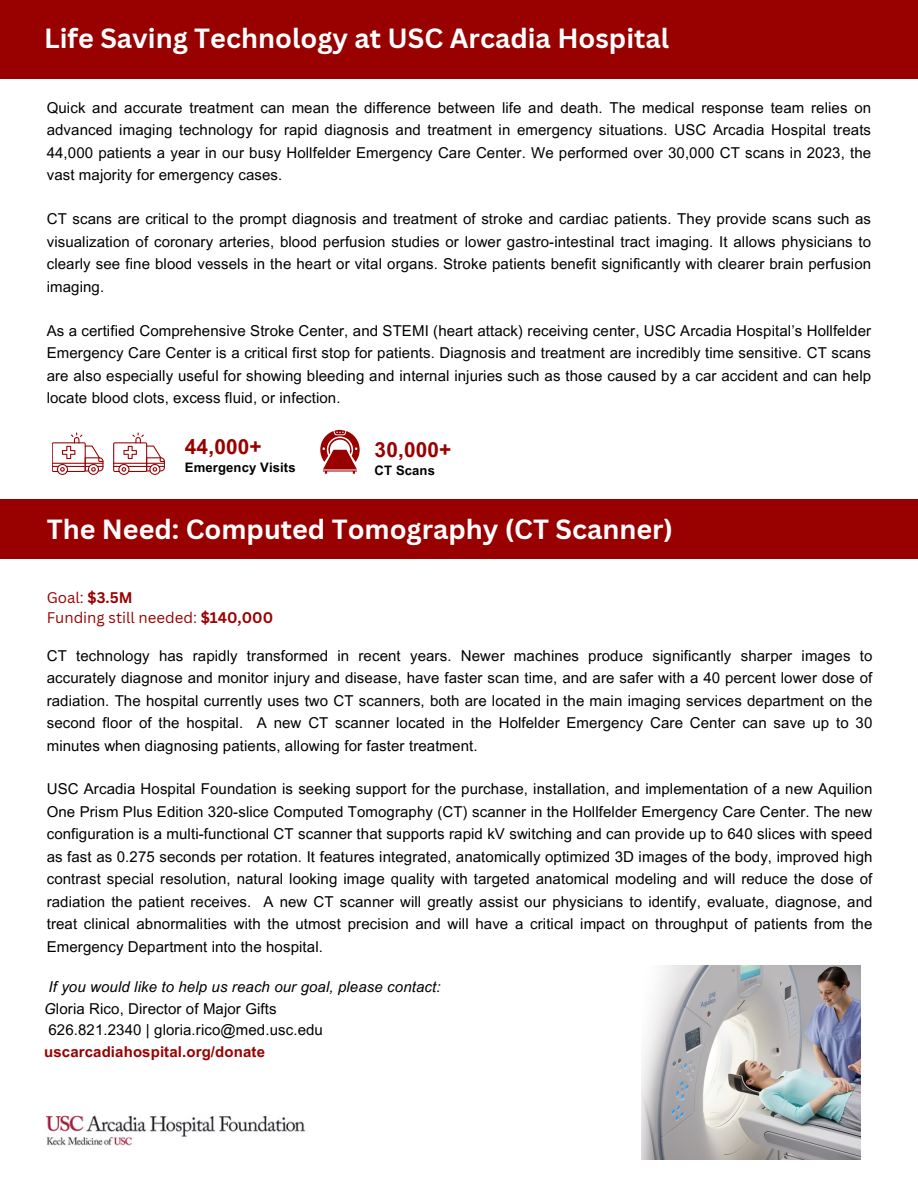
<style>
.page{position:relative;width:918px;height:1188px;background:#fff}
.page>*{position:absolute;margin:0;border:0;box-sizing:border-box;transform-origin:0 0}
.t1{font:700 27px "Canva Sans";color:#fff}
.t2{font:700 20.85px "Arial MT Pro";letter-spacing:.01em;color:#900}
.t3{font:15px/22.5px "Arial MT Pro";letter-spacing:.01em;color:#000;text-align:justify}
.t4{font:italic 15px "Arial MT Pro";letter-spacing:.01em;color:#000}
.t5{font:15px "Canva Sans";color:#900}
.t6{font:700 15px "Arial MT Pro";letter-spacing:.01em;color:#900}
.t7{font:700 13.05px "Arial MT Pro";letter-spacing:.01em;color:#000}
.s1{font-weight:700}
.s2{font-style:italic}
</style>
<div class="page">
<img style="left:45px;top:1115px;width:260px;height:31px">
<div style="left:0;top:0;width:918px;height:79px;background:#900"></div>
<div style="left:0;top:500px;width:918px;height:59px;background:#900"></div>
<img style="left:641px;top:966px;width:220px;height:193px">
<svg style="left:52px;top:432px;width:51px;height:43px"></svg>
<svg style="left:113px;top:432px;width:52px;height:43px"></svg>
<svg style="left:320px;top:430px;width:40px;height:44px"></svg>
<p class="t1" style="left:44px;top:19px;width:627px">Life Saving Technology at USC Arcadia Hospital</p>
<p class="t3" style="left:47px;top:98px;width:826px">Quick and accurate treatment can mean the difference between life and death. The medical response team relies on advanced imaging technology for rapid diagnosis and treatment in emergency situations. USC Arcadia Hospital treats 44,000 patients a year in our busy Hollfelder Emergency Care Center. We performed over 30,000 CT scans in 2023, the vast majority for emergency cases.</p>
<p class="t3" style="left:47px;top:210px;width:826px">CT scans are critical to the prompt diagnosis and treatment of stroke and cardiac patients. They provide scans such as visualization of coronary arteries, blood perfusion studies or lower gastro-intestinal tract imaging. It allows physicians to clearly see fine blood vessels in the heart or vital organs. Stroke patients benefit significantly with clearer brain perfusion imaging.</p>
<p class="t3" style="left:47px;top:321px;width:826px">As a certified Comprehensive Stroke Center, and STEMI (heart attack) receiving center, USC Arcadia Hospital’s Hollfelder Emergency Care Center is a critical first stop for patients. Diagnosis and treatment are incredibly time sensitive. CT scans are also especially useful for showing bleeding and internal injuries such as those caused by a car accident and can help locate blood clots, excess fluid, or infection.</p>
<p class="t2" style="left:185px;top:439px;width:78px">44,000+</p>
<p class="t7" style="left:185px;top:463px;width:112px">Emergency Visits</p>
<p class="t2" style="left:375px;top:442px;width:78px">30,000+</p>
<p class="t7" style="left:375px;top:466px;width:62px">CT Scans</p>
<p class="t1" style="left:47px;top:510px;width:628px">The Need: Computed Tomography (CT Scanner)</p>
<p class="t5" style="left:47px;top:587px;width:87px">Goal: <span class="s1">$3.5M</span></p>
<p class="t5" style="left:47px;top:607px;width:228px">Funding still needed: <span class="s1">$140,000</span></p>
<p class="t3" style="left:47px;top:646px;width:827px">CT technology has rapidly transformed in recent years. Newer machines produce significantly sharper images to accurately diagnose and monitor injury and disease, have faster scan time, and are safer with a 40 percent lower dose of radiation. The hospital currently uses two CT scanners, both are located in the main imaging services department on the second floor of the hospital. A new CT scanner located in the Holfelder Emergency Care Center can save up to 30 minutes when diagnosing patients, allowing for faster treatment.</p>
<p class="t3" style="left:47px;top:780px;width:827px">USC Arcadia Hospital Foundation is seeking support for the purchase, installation, and implementation of a new Aquilion One Prism Plus Edition 320-slice Computed Tomography (CT) scanner in the Hollfelder Emergency Care Center. The new configuration is a multi-functional CT scanner that supports rapid kV switching and can provide up to 640 slices with speed as fast as 0.275 seconds per rotation. It features integrated, anatomically optimized 3D images of the body, improved high contrast special resolution, natural looking image quality with targeted anatomical modeling and will reduce the dose of radiation the patient receives. A new CT scanner will greatly assist our physicians to identify, evaluate, diagnose, and treat clinical abnormalities with the utmost precision and will have a critical impact on throughput of patients from the Emergency Department into the hospital.</p>
<p class="t4" style="left:48px;top:982px;width:394px">If you would like to help us reach our goal, please contact:</p>
<p class="t3" style="left:44px;top:999px;width:234px"><span class="s2">G</span>loria Rico, Director of Major Gifts</p>
<p class="t3" style="left:48px;top:1021px;width:276px">626.821.2340 | gloria.rico@med.usc.edu</p>
<p class="t6" style="left:44px;top:1046px;width:222px">uscarcadiahospital.org/donate</p>
</div>
